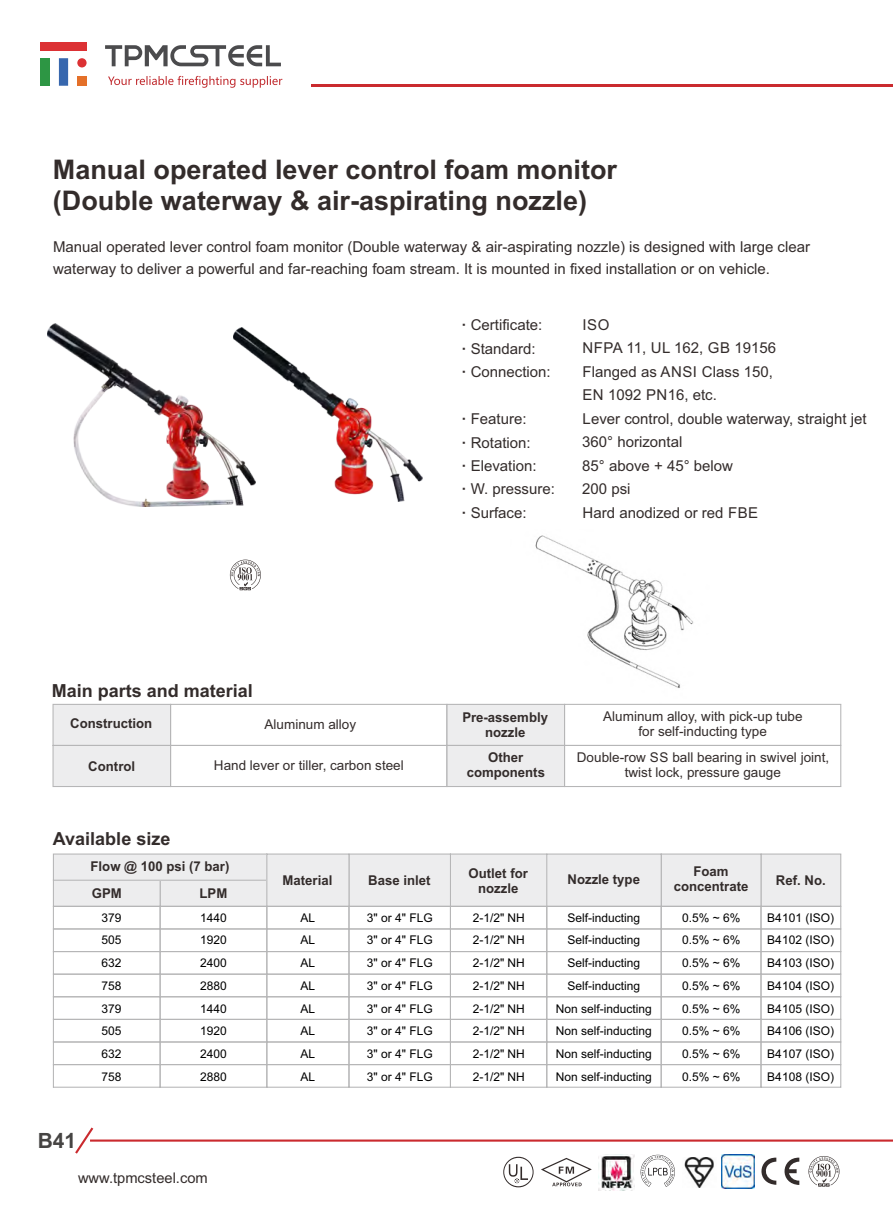
<style>
.page{position:relative;width:893px;height:1212px;background:#fff}
.page>*{position:absolute;margin:0;border:0;box-sizing:border-box;transform-origin:0 0}
.t1{font:700 27px/30.2px "Arial";color:#332c2b}
.t2{font:700 21px "Arial";color:#464443}
.t3{font:700 18px "Arial";color:#332c2b}
.t4{font:15px/23.4px "Arial";color:#332c2b}
.t5{font:14.7px "Arial";color:#332c2b}
.t6{font:13.5px/15.1px "Arial";color:#332c2b;text-align:center}
.t7{font:700 13.5px/15.1px "Arial";color:#332c2b;text-align:center}
.t8{font:12px/22.8px "Arial";color:#000;text-align:justify}
.s1{font-weight:700}
</style>
<div class="page">
<img style="left:510px;top:535px;width:227px;height:169px">
<hr style="left:90px;top:1139px;width:803px;height:2px;background:#ca2a2e">
<svg style="left:75px;top:1127px;width:20px;height:27px"></svg>
<hr style="left:311px;top:85px;width:582px;height:2px;background:#ca2a2e">
<div style="left:41px;top:42px;width:46px;height:8px;background:#dc3134"></div>
<div style="left:59px;top:58px;width:9px;height:28px;background:#3767ae"></div>
<div style="left:77px;top:76px;width:10px;height:10px;background:#e47029"></div>
<div style="left:41px;top:58px;width:9px;height:28px;background:#2d9644"></div>
<div style="left:77px;top:58px;width:10px;height:9px;background:#dc3134;border-radius:50%"></div>
<svg style="left:105px;top:45px;width:176px;height:21px"></svg>
<svg style="left:108px;top:76px;width:174px;height:12px"></svg>
<svg style="left:761px;top:1157px;width:38px;height:28px"></svg>
<img style="left:598px;top:1154px;width:36px;height:36px">
<img style="left:684px;top:1157px;width:30px;height:30px">
<svg style="left:640px;top:1155px;width:35px;height:32px"></svg>
<img style="left:721px;top:1154px;width:34px;height:34px">
<svg style="left:541px;top:1158px;width:51px;height:28px"></svg>
<svg style="left:503px;top:1157px;width:31px;height:30px"></svg>
<svg style="left:808px;top:1156px;width:31px;height:31px"></svg>
<img style="left:255px;top:336px;width:167px;height:165px">
<img style="left:48px;top:324px;width:207px;height:182px">
<svg style="left:53px;top:704px;width:788px;height:83px"></svg>
<svg style="left:230px;top:560px;width:31px;height:30px"></svg>
<svg style="left:53px;top:853px;width:788px;height:235px"></svg>
<h1 class="t1" style="left:53px;top:157px;width:566px">Manual operated lever control foam monitor (Double waterway &amp; air-aspirating nozzle)</h1>
<p class="t4" style="left:53px;top:237px;width:758px;line-height:21.8px">Manual operated lever control foam monitor (Double waterway &amp; air-aspirating nozzle) is designed with large clear waterway to deliver a powerful and far-reaching foam stream. It is mounted in fixed installation or on vehicle.</p>
<p class="t4" style="left:462px;top:315px;width:91px"><span class="s1">·</span> Certificate: <span class="s1">·</span> Standard:<br><span class="s1">·</span> Connection:</p>
<p class="t4" style="left:462px;top:408px;width:95px"><span class="s1">·</span> Feature:<br><span class="s1">·</span> Rotation:<br><span class="s1">·</span> Elevation:<br><span class="s1">·</span> W. pressure: <span class="s1">·</span> Surface:</p>
<p class="t4" style="left:582px;top:314px;width:286px">ISO<br>NFPA 11, UL 162, GB 19156<br>Flanged as ANSI Class 150,<br>EN 1092 PN16, etc.<br>Lever control, double waterway, straight jet<br>360° horizontal<br>85° above + 45° below<br>200 psi<br>Hard anodized or red FBE</p>
<h3 class="t3" style="left:52px;top:684px;width:203px">Main parts and material</h3>
<p class="t7" style="left:70px;top:717px;width:83px">Construction</p>
<p class="t7" style="left:88px;top:760px;width:48px">Control</p>
<p class="t7" style="left:462px;top:711px;width:87px">Pre-assembly nozzle</p>
<p class="t6" style="left:265px;top:718px;width:93px">Aluminum alloy</p>
<p class="t6" style="left:214px;top:759px;width:191px">Hand lever or tiller, carbon steel</p>
<p class="t7" style="left:467px;top:751px;width:80px">Other components</p>
<h3 class="t3" style="left:53px;top:832px;width:119px">Available size</h3>
<p class="t6" style="left:603px;top:710px;width:201px">Aluminum alloy, with pick-up tube for self-inducting type</p>
<p class="t6" style="left:577px;top:751px;width:254px">Double-row SS ball bearing in swivel joint, twist lock, pressure gauge</p>
<p class="t7" style="left:91px;top:859px;width:140px">Flow @ 100 psi (7 bar)</p>
<p class="t8" style="left:200px;top:907px;width:28px">1440<br>1920<br>2400<br>2880<br>1440<br>1920<br>2400<br>2880</p>
<p class="t7" style="left:469px;top:866px;width:61px">Outlet for nozzle</p>
<p class="t7" style="left:283px;top:874px;width:51px">Material</p>
<p class="t8" style="left:300px;top:907px;width:16px">AL AL AL AL AL AL AL AL</p>
<p class="t7" style="left:368px;top:874px;width:64px">Base inlet</p>
<p class="t8" style="left:367px;top:907px;width:67px">3" or 4" FLG 3" or 4" FLG 3" or 4" FLG 3" or 4" FLG 3" or 4" FLG 3" or 4" FLG 3" or 4" FLG 3" or 4" FLG</p>
<p class="t7" style="left:92px;top:887px;width:31px">GPM</p>
<p class="t7" style="left:200px;top:887px;width:29px">LPM</p>
<p class="t8" style="left:102px;top:907px;width:22px">379<br>505<br>632<br>758<br>379<br>505<br>632<br>758</p>
<p class="t8" style="left:473px;top:907px;width:54px">2-1/2" NH 2-1/2" NH 2-1/2" NH 2-1/2" NH 2-1/2" NH 2-1/2" NH 2-1/2" NH 2-1/2" NH</p>
<h2 class="t2" style="left:38px;top:1133px;width:40px">B41</h2>
<p class="t5" style="left:78px;top:1172px;width:131px">www.tpmcsteel.com</p>
<p class="t7" style="left:567px;top:873px;width:74px">Nozzle type</p>
<p class="t8" style="left:556px;top:907px;width:98px;text-align:center">Self-inducting<br>Self-inducting<br>Self-inducting<br>Self-inducting<br>Non self-inducting<br>Non self-inducting<br>Non self-inducting<br>Non self-inducting</p>
<p class="t7" style="left:674px;top:865px;width:76px">Foam concentrate</p>
<p class="t8" style="left:682px;top:907px;width:60px">0.5% ~ 6% 0.5% ~ 6% 0.5% ~ 6% 0.5% ~ 6% 0.5% ~ 6% 0.5% ~ 6% 0.5% ~ 6% 0.5% ~ 6%</p>
<p class="t7" style="left:776px;top:874px;width:51px">Ref. No.</p>
<p class="t8" style="left:767px;top:907px;width:68px">B4101 (ISO)<br>B4102 (ISO)<br>B4103 (ISO)<br>B4104 (ISO)<br>B4105 (ISO)<br>B4106 (ISO)<br>B4107 (ISO)<br>B4108 (ISO)</p>
</div>
